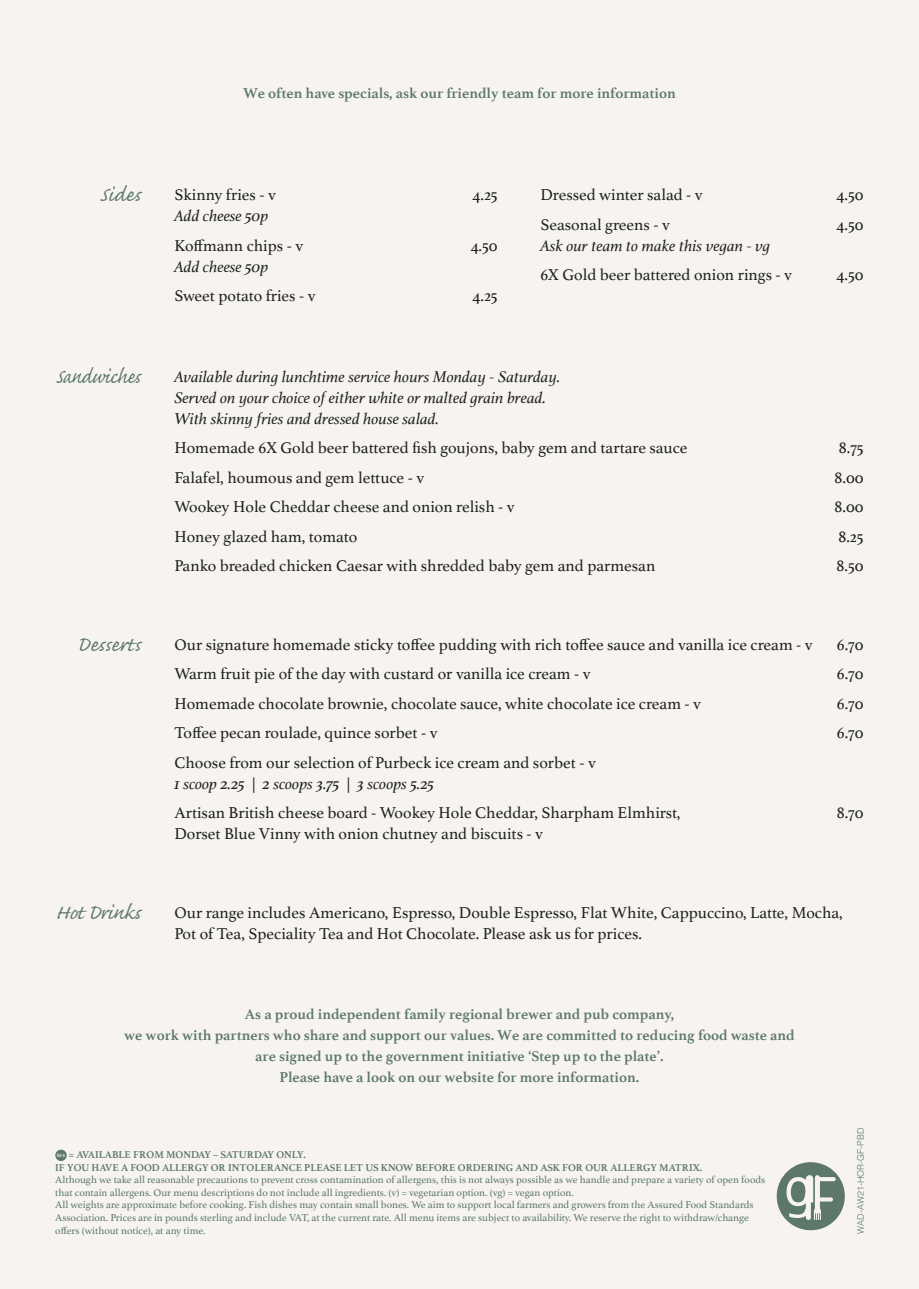
<style>
.page{position:relative;width:919px;height:1289px;background:#fff}
.page>*{position:absolute;margin:0;border:0;box-sizing:border-box;transform-origin:0 0}
.t1{font:27px "Caflisch Script MM";letter-spacing:-.02em;color:#5d786b}
.t2{font:27px "Caflisch Script MM";letter-spacing:-.02em;color:#5d786b;scale:.92 1}
.t3{font:27px "Caflisch Script MM";color:#5d786b}
.AW21_Body_Text{font:16.5px/21px "Athelas";color:#1f2223}
.Additional_Text{font:italic 16.5px/21px "Athelas";color:#1f2223}
.AW21_Body_Text__Colu{font:16.5px "Athelas";color:#1f2223}
.Additional_Text__Col{font:italic 16.5px "Athelas";color:#1f2223}
.AW21_Body_Text__Colu-2{font:italic 16.5px "Athelas";color:#1f2223}
.Footers{font:700 15px "Athelas";color:#5d786b}
.Terms___Conditions{font:10.5px/12.6px "Athelas";color:#5d786b}
.t4{font:300 9px "Helvetica";color:#5d786b}
.AW21_Body_Text-2{font:700 4.95px "Athelas";color:#fff}
.s1{font-weight:700}
</style>
<div class="page">
<div style="left:0;top:0;width:918px;height:1288px;background:#f7f4ef"></div>
<div style="left:55px;top:1149px;width:12px;height:11px;background:#5d786b;border-radius:50%"></div>
<svg style="left:776px;top:1162px;width:69px;height:68px"></svg>
<p class="Footers" style="left:243px;top:81px;width:434px">We often have specials, ask our friendly team for more information</p>
<p class="t1" style="left:100px;top:181px;width:42px">Sides</p>
<p class="AW21_Body_Text__Colu" style="left:174px;top:182px;width:103px">Skinny fries - v</p>
<p class="AW21_Body_Text__Colu" style="left:472px;top:182px;width:27px">4.25</p>
<p class="Additional_Text__Col" style="left:174px;top:203px;width:95px">Add cheese 50p</p>
<p class="AW21_Body_Text__Colu" style="left:174px;top:232px;width:130px">Koffmann chips - v</p>
<p class="AW21_Body_Text__Colu" style="left:470px;top:232px;width:29px">4.50</p>
<p class="AW21_Body_Text__Colu-2" style="left:174px;top:253px;width:95px">Add cheese 50p</p>
<p class="AW21_Body_Text__Colu" style="left:174px;top:283px;width:143px">Sweet potato fries - v</p>
<p class="AW21_Body_Text__Colu" style="left:472px;top:283px;width:27px">4.25</p>
<p class="AW21_Body_Text__Colu" style="left:540px;top:182px;width:164px">Dressed winter salad - v</p>
<p class="AW21_Body_Text__Colu" style="left:836px;top:182px;width:29px">4.50</p>
<p class="AW21_Body_Text__Colu" style="left:540px;top:211px;width:131px">Seasonal greens - v</p>
<p class="AW21_Body_Text__Colu" style="left:836px;top:211px;width:29px">4.50</p>
<p class="Additional_Text__Col" style="left:540px;top:232px;width:231px">Ask our team to make this vegan - vg</p>
<p class="AW21_Body_Text__Colu" style="left:540px;top:262px;width:253px">6X Gold beer battered onion rings - v</p>
<p class="AW21_Body_Text__Colu" style="left:836px;top:262px;width:29px">4.50</p>
<p class="t2" style="left:56px;top:363px;width:93px">Sandwiches</p>
<p class="Additional_Text" style="left:174px;top:365px;width:387px">Available during lunchtime service hours Monday - Saturday.<br>Served on your choice of either white or malted grain bread.<br>With skinny fries and dressed house salad.</p>
<p class="AW21_Body_Text" style="left:174px;top:437px;width:514px">Homemade 6X Gold beer battered fish goujons, baby gem and tartare sauce</p>
<p class="AW21_Body_Text" style="left:838px;top:437px;width:26px">8.75</p>
<p class="AW21_Body_Text" style="left:174px;top:466px;width:251px">Falafel, houmous and gem lettuce - v</p>
<p class="AW21_Body_Text" style="left:834px;top:466px;width:31px">8.00</p>
<p class="AW21_Body_Text" style="left:174px;top:496px;width:342px">Wookey Hole Cheddar cheese and onion relish - v</p>
<p class="AW21_Body_Text" style="left:834px;top:496px;width:31px">8.00</p>
<p class="AW21_Body_Text" style="left:174px;top:525px;width:184px">Honey glazed ham, tomato</p>
<p class="AW21_Body_Text" style="left:838px;top:525px;width:27px">8.25</p>
<p class="AW21_Body_Text" style="left:174px;top:555px;width:482px">Panko breaded chicken Caesar with shredded baby gem and parmesan</p>
<p class="AW21_Body_Text" style="left:836px;top:555px;width:29px">8.50</p>
<p class="t3" style="left:77px;top:630px;width:65px">Desserts</p>
<p class="AW21_Body_Text" style="left:174px;top:633px;width:639px">Our signature homemade sticky toffee pudding with rich toffee sauce and vanilla ice cream - v</p>
<p class="AW21_Body_Text" style="left:836px;top:633px;width:28px">6.70</p>
<p class="AW21_Body_Text" style="left:174px;top:662px;width:417px">Warm fruit pie of the day with custard or vanilla ice cream - v</p>
<p class="AW21_Body_Text" style="left:836px;top:662px;width:28px">6.70</p>
<p class="AW21_Body_Text" style="left:174px;top:692px;width:528px">Homemade chocolate brownie, chocolate sauce, white chocolate ice cream - v</p>
<p class="AW21_Body_Text" style="left:836px;top:692px;width:28px">6.70</p>
<p class="AW21_Body_Text" style="left:174px;top:722px;width:264px">Toffee pecan roulade, quince sorbet - v</p>
<p class="AW21_Body_Text" style="left:836px;top:722px;width:28px">6.70</p>
<p class="AW21_Body_Text" style="left:174px;top:751px;width:423px">Choose from our selection of Purbeck ice cream and sorbet - v</p>
<p class="Additional_Text" style="left:174px;top:772px;width:261px">1 scoop 2.25 | 2 scoops 3.75 | 3 scoops 5.25</p>
<p class="AW21_Body_Text" style="left:174px;top:802px;width:507px">Artisan British cheese board - Wookey Hole Cheddar, Sharpham Elmhirst,</p>
<p class="AW21_Body_Text" style="left:836px;top:802px;width:28px">8.70</p>
<p class="AW21_Body_Text" style="left:174px;top:823px;width:370px">Dorset Blue Vinny with onion chutney and biscuits - v</p>
<p class="t1" style="left:55px;top:898px;width:87px">Hot Drinks</p>
<p class="AW21_Body_Text" style="left:174px;top:901px;width:670px">Our range includes Americano, Espresso, Double Espresso, Flat White, Cappuccino, Latte, Mocha,<br>Pot of Tea, Speciality Tea and Hot Chocolate. Please ask us for prices.</p>
<p class="Footers" style="left:245px;top:1001px;width:430px">As a proud independent family regional brewer and pub company,</p>
<p class="Footers" style="left:124px;top:1022px;width:672px">we work with partners who share and support our values. We are committed to reducing food waste and</p>
<p class="Footers" style="left:255px;top:1043px;width:410px">are signed up to the government initiative ‘Step up to the plate’.</p>
<p class="Footers" style="left:279px;top:1064px;width:361px">Please have a look on our website for more information.</p>
<p class="Terms___Conditions" style="left:55px;top:1147px;width:711px;text-indent:14px"><span class="s1">= AVAILABLE FROM MONDAY – SATURDAY ONLY.<br>IF YOU HAVE A FOOD ALLERGY OR INTOLERANCE PLEASE LET US KNOW BEFORE ORDERING AND ASK FOR OUR ALLERGY MATRIX.<br></span>Although we take all reasonable precautions to prevent cross contamination of allergens, this is not always possible as we handle and prepare a variety of open foods that contain allergens. Our menu descriptions do not include all ingredients. (v) = vegetarian option. (vg) = vegan option.</p>
<p class="Terms___Conditions" style="left:55px;top:1198px;width:699px">All weights are approximate before cooking. Fish dishes may contain small bones. We aim to support local farmers and growers from the Assured Food Standards<br>Association. Prices are in pounds sterling and include VAT, at the current rate. All menu items are subject to availability. We reserve the right to withdraw/change offers (without notice), at any time.</p>
<p class="AW21_Body_Text-2" style="left:57px;top:1151px;width:10px">M-S</p>
<p class="t4" style="left:852px;top:1233px;width:108px;rotate:-90deg">WAD-AW21-HOR-GF-PBD</p>
</div>
